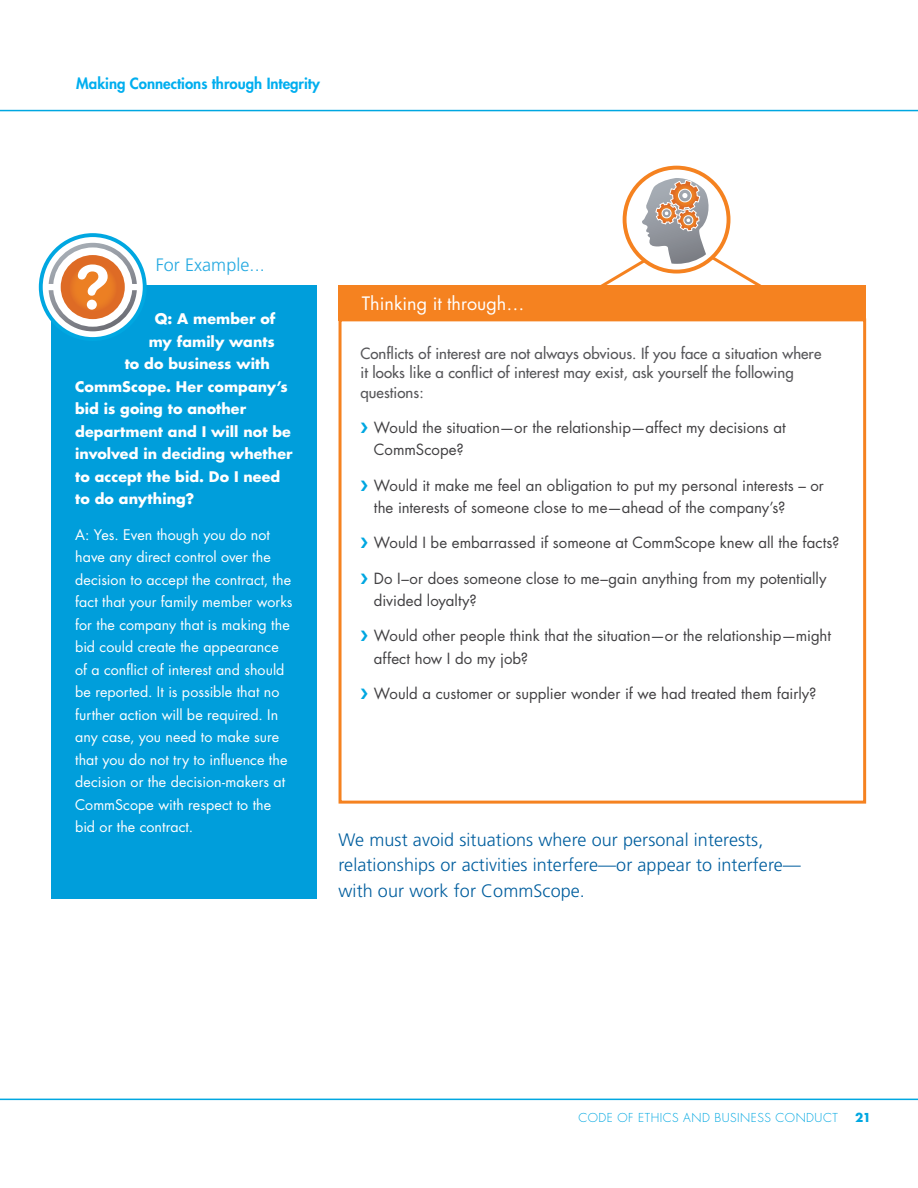
<style>
.page{position:relative;width:918px;height:1188px;background:#fff}
.page>*{position:absolute;margin:0;border:0;box-sizing:border-box;transform-origin:0 0}
.t1{font:300 18px/25.5px "Frutiger LT Std";letter-spacing:.005em;color:#005e9e}
.t2{font:18px "Futura Std";color:#fff}
.t3{font:300 18px "Frutiger LT Std";letter-spacing:.005em;color:#27aae1}
.t4{font:15px/22.5px "Futura Std";color:#414042}
.t5{font:500 15px/19.5px "Futura Std";letter-spacing:.005em;color:#565659}
.t6{font:800 15px "Futura Std";color:#00aeef}
.t7{font:14.25px/22.5px "Futura Std";letter-spacing:.005em;color:#fff}
.t8{font:700 14.25px "Futura Std";letter-spacing:.005em;color:#fff}
.t9{font:300 12px "Futura Std";letter-spacing:.04em;color:#00a7e1}
.t10{font:700 12px "Futura Std";color:#00a7e1}
.s1{color:#00a7e1}
</style>
<div class="page">
<hr style="left:0;top:110px;width:918px;height:1px;background:#00a7e1">
<hr style="left:0;top:1099px;width:918px;height:1px;background:#00a7e1">
<div style="left:51px;top:286px;width:266px;height:613px;background:#009edb"></div>
<svg style="left:41px;top:235px;width:104px;height:104px"></svg>
<svg style="left:49px;top:243px;width:88px;height:88px"></svg>
<div style="left:39px;top:233px;width:108px;height:108px;border:4px solid #00a7e1;border-radius:50%"></div>
<div style="left:339px;top:318px;width:527px;height:486px;background:#fff;border:3px solid #f58220"></div>
<div style="left:339px;top:285px;width:527px;height:36px;background:#f58220"></div>
<svg style="left:625px;top:168px;width:104px;height:104px"></svg>
<svg style="left:600px;top:178px;width:161px;height:107px"></svg>
<p class="t6" style="left:76px;top:74px;width:245px">Making Connections through Integrity</p>
<p class="t3" style="left:156px;top:255px;width:111px">For Example...</p>
<p class="t8" style="left:155px;top:310px;width:122px">Q: A member of</p>
<p class="t8" style="left:149px;top:332px;width:128px">my family wants</p>
<p class="t8" style="left:125px;top:355px;width:147px">to do business with</p>
<p class="t8" style="left:75px;top:377px;width:214px">CommScope. Her company’s</p>
<p class="t8" style="left:75px;top:400px;width:173px">bid is going to another</p>
<p class="t8" style="left:75px;top:422px;width:217px">department and I will not be</p>
<p class="t8" style="left:75px;top:445px;width:219px">involved in deciding whether</p>
<p class="t8" style="left:75px;top:467px;width:207px">to accept the bid. Do I need</p>
<p class="t8" style="left:75px;top:490px;width:120px">to do anything?</p>
<p class="t7" style="left:75px;top:523px;width:219px">A: Yes. Even though you do not have any direct control over the decision to accept the contract, the fact that your family member works for the company that is making the bid could create the appearance of a conflict of interest and should be reported. It is possible that no further action will be required. In any case, you need to make sure that you do not try to influence the decision or the decision-makers at<br>CommScope with respect to the bid or the contract.</p>
<p class="t2" style="left:362px;top:292px;width:164px">Thinking it through…</p>
<p class="t5" style="left:360px;top:343px;width:462px">Conflicts of interest are not always obvious. If you face a situation where it looks like a conflict of interest may exist, ask yourself the following questions:</p>
<p class="t4" style="left:374px;top:416px;width:413px;text-indent:-14px"><span class="s1">❯</span> Would the situation—or the relationship—affect my decisions at<br>CommScope?</p>
<p class="t4" style="left:374px;top:474px;width:452px;text-indent:-14px"><span class="s1">❯</span> Would it make me feel an obligation to put my personal interests – or the interests of someone close to me—ahead of the company’s?</p>
<p class="t4" style="left:360px;top:532px;width:480px"><span class="s1">❯</span> Would I be embarrassed if someone at CommScope knew all the facts?</p>
<p class="t4" style="left:374px;top:567px;width:454px;text-indent:-14px"><span class="s1">❯</span> Do I–or does someone close to me–gain anything from my potentially divided loyalty?</p>
<p class="t4" style="left:374px;top:625px;width:459px;text-indent:-14px"><span class="s1">❯</span> Would other people think that the situation—or the relationship—might affect how I do my job?</p>
<p class="t4" style="left:360px;top:683px;width:457px"><span class="s1">❯</span> Would a customer or supplier wonder if we had treated them fairly?</p>
<p class="t1" style="left:339px;top:827px;width:464px">We must avoid situations where our personal interests, relationships or activities interfere—or appear to interfere— with our work for CommScope.</p>
<p class="t9" style="left:578px;top:1110px;width:261px">CODE OF ETHICS AND BUSINESS CONDUCT</p>
<p class="t10" style="left:855px;top:1109px;width:18px">21</p>
</div>
